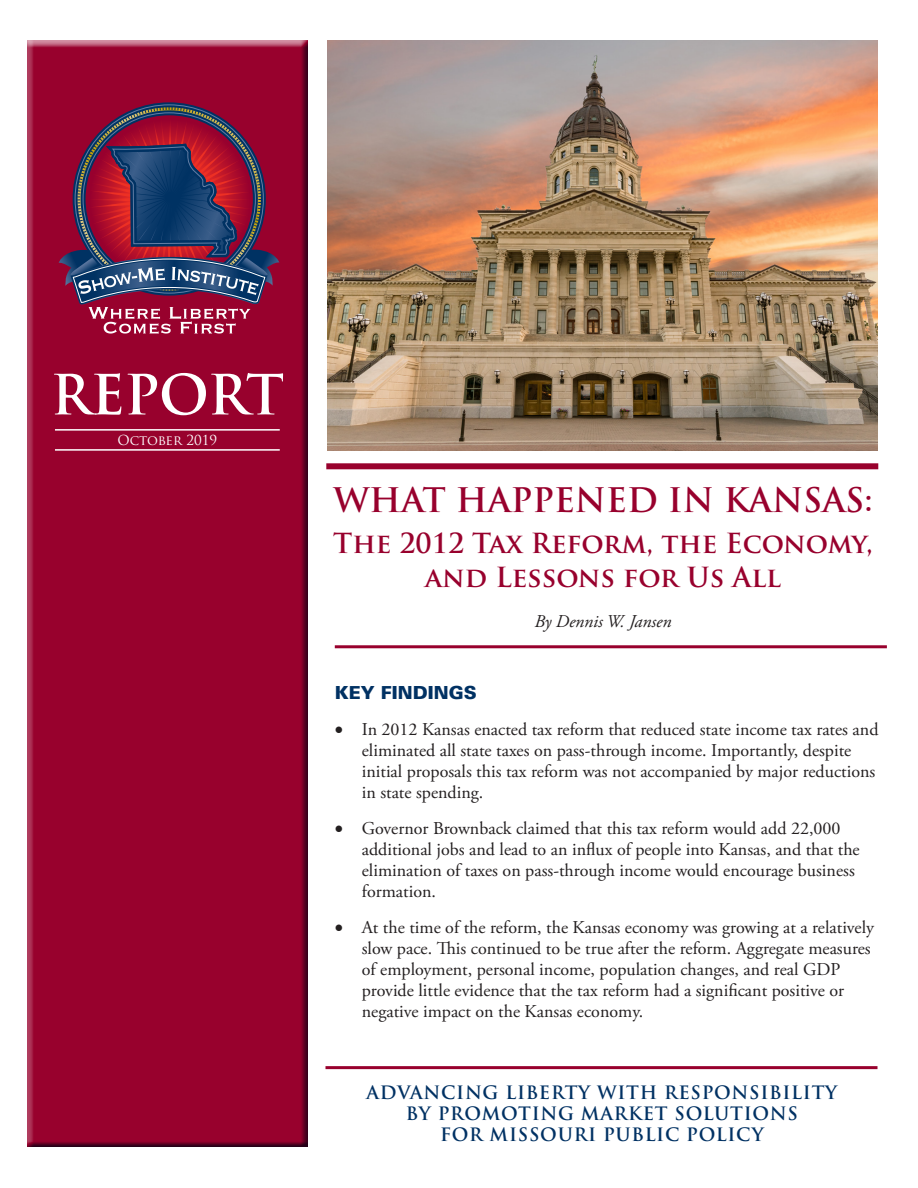
<style>
.page{position:relative;width:918px;height:1188px;background:#fff}
.page>*{position:absolute;margin:0;border:0;box-sizing:border-box;transform-origin:0 0}
.Trajan_Heading{font:700 54px "Trajan Pro";letter-spacing:-.01em;color:#fff}
.t1{font:700 33px "Trajan Pro";color:#98012d}
.t2{font:700 27px/34.5px "Trajan Pro";color:#98012d;text-align:center}
.t3{font:18px/21px "Adobe Garamond Pro";color:#231f20}
.t4{font:700 18px "Trajan Pro";letter-spacing:.04em;color:#003163}
.t5{font:italic 18px "Adobe Garamond Pro";color:#231f20}
.t6{font:900 18px "Univers LT Std";color:#003163}
.Endnote_text{font:13.5px "Trajan Pro";color:#fff}
</style>
<div class="page">
<div style="left:23px;top:40px;width:286px;height:1109px;background:#003163;opacity:.75"></div>
<hr style="left:55px;top:449px;width:225px;height:2px;background:#fff">
<hr style="left:55px;top:429px;width:225px;height:2px;background:#fff">
<svg style="left:59px;top:116px;width:220px;height:218px;background:#6f2d51"></svg>
<hr style="left:326px;top:1066px;width:552px;height:3px;background:#98012d">
<hr style="left:335px;top:645px;width:552px;height:3px;background:#98012d">
<div style="left:326px;top:463px;width:552px;height:6px;background:#98012d"></div>
<img style="left:327px;top:40px;width:551px;height:411px">
<p class="Trajan_Heading" style="left:51px;top:361px;width:235px">REPORT</p>
<p class="Endnote_text" style="left:117px;top:432px;width:101px">OCTOBER 2019</p>
<p class="t1" style="left:334px;top:480px;width:541px">WHAT HAPPENED IN KANSAS:</p>
<p class="t2" style="left:333px;top:526px;width:541px">The 2012 Tax Reform, the Economy, and Lessons for Us All</p>
<p class="t5" style="left:535px;top:610px;width:138px">By Dennis W. Jansen</p>
<p class="t6" style="left:335px;top:681px;width:143px">KEY FINDINGS</p>
<p class="t3" style="left:362px;top:720px;width:518px;text-indent:-27px">• In 2012 Kansas enacted tax reform that reduced state income tax rates and eliminated all state taxes on pass-through income. Importantly, despite initial proposals this tax reform was not accompanied by major reductions in state spending.</p>
<p class="t3" style="left:362px;top:819px;width:499px;text-indent:-27px">• Governor Brownback claimed that this tax reform would add 22,000 additional jobs and lead to an influx of people into Kansas, and that the elimination of taxes on pass-through income would encourage business formation.</p>
<p class="t3" style="left:362px;top:918px;width:514px;text-indent:-27px">• At the time of the reform, the Kansas economy was growing at a relatively slow pace. This continued to be true after the reform. Aggregate measures of employment, personal income, population changes, and real GDP provide little evidence that the tax reform had a significant positive or negative impact on the Kansas economy.</p>
<p class="t4" style="left:366px;top:1081px;width:472px">ADVANCING LIBERTY WITH RESPONSIBILITY</p>
<p class="t4" style="left:406px;top:1102px;width:394px">BY PROMOTING MARKET SOLUTIONS</p>
<p class="t4" style="left:440px;top:1123px;width:325px">FOR MISSOURI PUBLIC POLICY</p>
</div>
